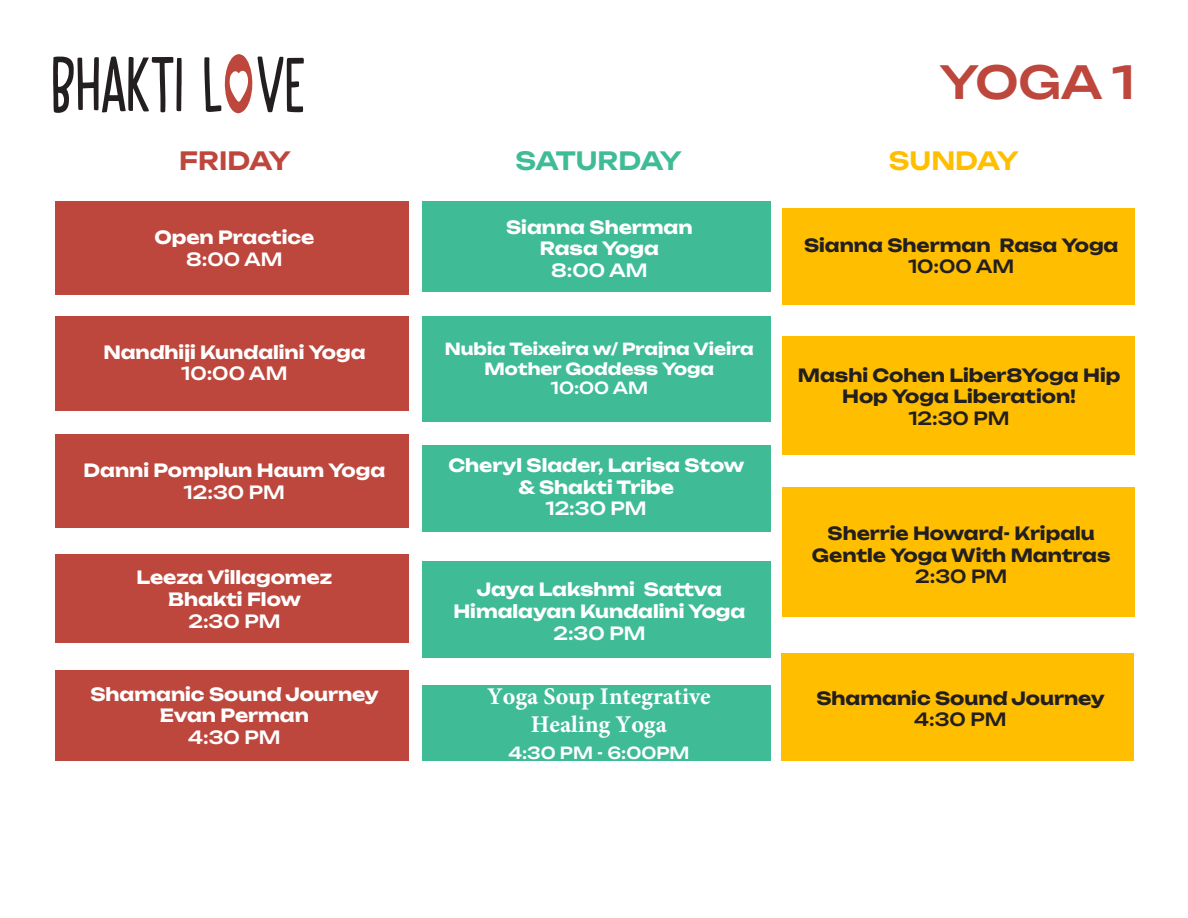
<style>
.page{position:relative;width:1188px;height:918px;background:#fff}
.page>*{position:absolute;margin:0;border:0;box-sizing:border-box;transform-origin:0 0}
.t1{font:500 45px "Unbounded";color:#bd473d}
.t2{font:600 24.9px "Unbounded";letter-spacing:-.035em;color:#3fbc96}
.t3{font:600 24.9px "Unbounded";color:#bd473d}
.t4{font:600 24.9px "Unbounded";color:#ffbf00}
.t5{font:700 24px/28.2px "Minion Pro";color:#fff;text-align:center}
.t6{font:700 18px "Unbounded";color:#fff}
.t7{font:700 18px/21.6px "Unbounded";color:#231f20;text-align:center}
.t8{font:500 18px "Unbounded";color:#fff}
.t9{font:500 18px "Unbounded";color:#231f20}
.t10{font:700 16.5px "Unbounded";color:#fff}
.t11{font:500 16.5px "Unbounded";color:#fff}
</style>
<div class="page">
<svg style="left:53px;top:56px;width:129px;height:57px"></svg>
<svg style="left:204px;top:54px;width:100px;height:59px"></svg>
<div style="left:55px;top:201px;width:353px;height:94px;background:#bd473d"></div>
<div style="left:55px;top:316px;width:353px;height:95px;background:#bd473d"></div>
<div style="left:55px;top:435px;width:353px;height:93px;background:#bd473d"></div>
<div style="left:55px;top:670px;width:353px;height:91px;background:#bd473d"></div>
<div style="left:55px;top:554px;width:353px;height:89px;background:#bd473d"></div>
<div style="left:422px;top:201px;width:349px;height:91px;background:#3fbc96"></div>
<div style="left:422px;top:316px;width:349px;height:105px;background:#3fbc96"></div>
<div style="left:422px;top:446px;width:349px;height:86px;background:#3fbc96"></div>
<div style="left:422px;top:561px;width:349px;height:97px;background:#3fbc96"></div>
<div style="left:782px;top:208px;width:353px;height:97px;background:#ffbf00"></div>
<div style="left:782px;top:336px;width:353px;height:119px;background:#ffbf00"></div>
<div style="left:782px;top:488px;width:353px;height:129px;background:#ffbf00"></div>
<div style="left:781px;top:653px;width:353px;height:108px;background:#ffbf00"></div>
<div style="left:422px;top:685px;width:349px;height:76px;background:#3fbc96"></div>
<p class="t1" style="left:939px;top:45px;width:197px">YOGA 1</p>
<p class="t3" style="left:179px;top:140px;width:113px">FRIDAY</p>
<p class="t2" style="left:516px;top:140px;width:168px">SATURDAY</p>
<p class="t4" style="left:889px;top:140px;width:132px">SUNDAY</p>
<p class="t6" style="left:154px;top:222px;width:161px">Open Practice</p>
<p class="t8" style="left:186px;top:244px;width:98px">8:00 AM</p>
<p class="t6" style="left:103px;top:336px;width:264px">Nandhiji Kundalini Yoga</p>
<p class="t8" style="left:181px;top:359px;width:107px">10:00 AM</p>
<p class="t6" style="left:84px;top:455px;width:303px">Danni Pomplun Haum Yoga</p>
<p class="t8" style="left:184px;top:477px;width:102px">12:30 PM</p>
<p class="t6" style="left:137px;top:562px;width:197px">Leeza Villagomez</p>
<p class="t6" style="left:168px;top:584px;width:134px">Bhakti Flow</p>
<p class="t8" style="left:188px;top:606px;width:93px">2:30 PM</p>
<p class="t6" style="left:90px;top:679px;width:290px">Shamanic Sound Journey</p>
<p class="t6" style="left:160px;top:700px;width:151px">Evan Perman</p>
<p class="t8" style="left:188px;top:722px;width:94px">4:30 PM</p>
<p class="t6" style="left:506px;top:212px;width:188px">Sianna Sherman</p>
<p class="t6" style="left:540px;top:233px;width:121px">Rasa Yoga</p>
<p class="t8" style="left:551px;top:255px;width:98px">8:00 AM</p>
<p class="t10" style="left:445px;top:335px;width:311px">Nubia Teixeira w/ Prajna Vieira</p>
<p class="t10" style="left:485px;top:354px;width:231px">Mother Goddess Yoga</p>
<p class="t11" style="left:551px;top:375px;width:99px">10:00 AM</p>
<p class="t6" style="left:449px;top:450px;width:297px">Cheryl Slader, Larisa Stow</p>
<p class="t6" style="left:518px;top:472px;width:157px">&amp; Shakti Tribe</p>
<p class="t8" style="left:546px;top:494px;width:102px">12:30 PM</p>
<p class="t6" style="left:477px;top:574px;width:247px">Jaya Lakshmi Sattva</p>
<p class="t6" style="left:453px;top:596px;width:294px">Himalayan Kundalini Yoga</p>
<p class="t8" style="left:553px;top:618px;width:93px">2:30 PM</p>
<p class="t5" style="left:487px;top:682px;width:225px">Yoga Soup Integrative<br>Healing Yoga</p>
<p class="t11" style="left:508px;top:739px;width:183px">4:30 PM - 6:00PM</p>
<p class="t7" style="left:804px;top:233px;width:316px">Sianna Sherman Rasa Yoga</p>
<p class="t9" style="left:908px;top:252px;width:107px">10:00 AM</p>
<p class="t7" style="left:798px;top:363px;width:324px">Mashi Cohen Liber8Yoga Hip<br>Hop Yoga Liberation!</p>
<p class="t9" style="left:909px;top:403px;width:102px">12:30 PM</p>
<p class="t7" style="left:828px;top:521px;width:269px">Sherrie Howard- Kripalu</p>
<p class="t7" style="left:812px;top:543px;width:300px">Gentle Yoga With Mantras</p>
<p class="t9" style="left:915px;top:562px;width:93px">2:30 PM</p>
<p class="t7" style="left:817px;top:686px;width:290px">Shamanic Sound Journey</p>
<p class="t9" style="left:914px;top:705px;width:94px">4:30 PM</p>
</div>
